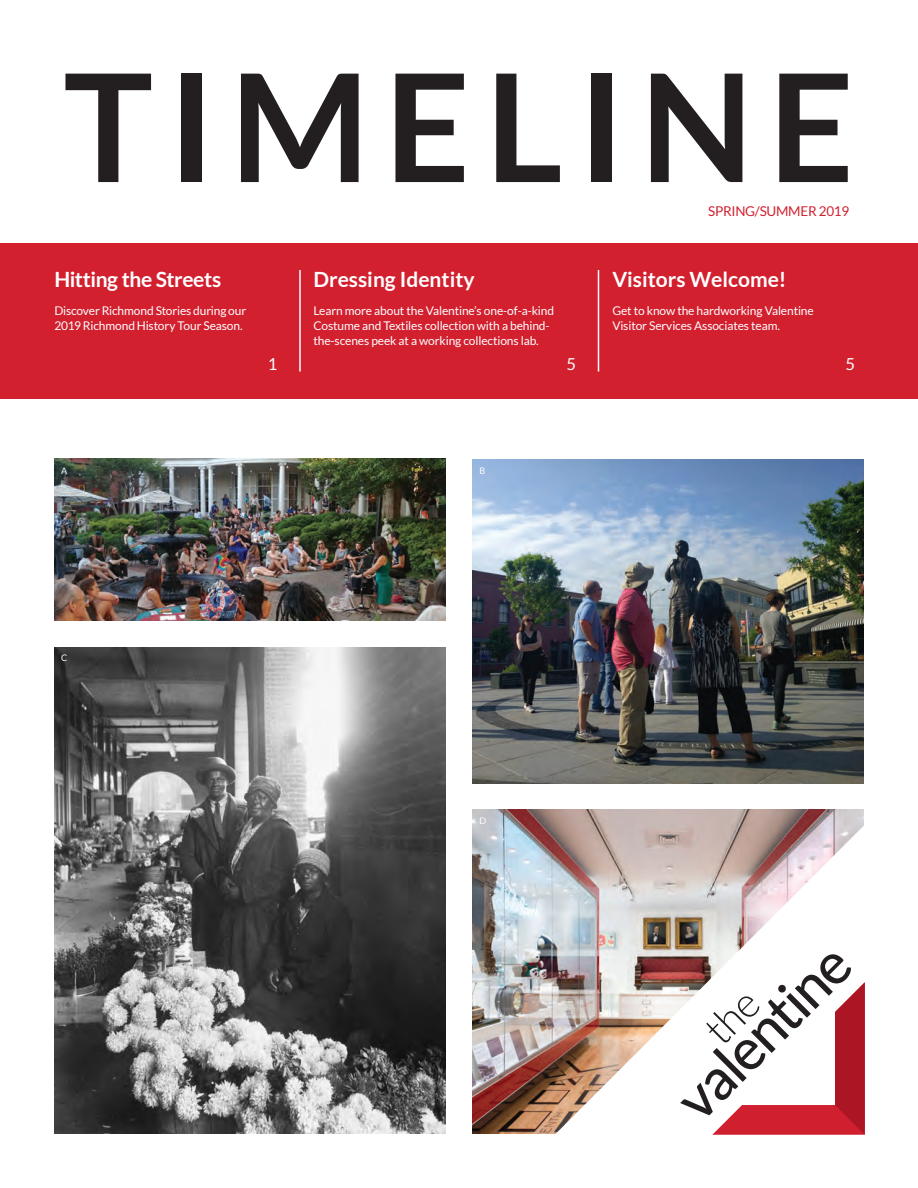
<style>
.page{position:relative;width:918px;height:1188px;background:#fff}
.page>*{position:absolute;margin:0;border:0;box-sizing:border-box;transform-origin:0 0}
.Title_60_72{font:700 150px "Lato";letter-spacing:.1em;color:#231f20}
.Title_14_16{font:700 21px "Lato";color:#fff}
.Title_14_16-2{font:700 21px "Lato";letter-spacing:-.025em;color:#fff}
.Intro_Copy_11_13{font:16.5px "Lato";color:#fff}
.Body_9_12{font:13.5px "Lato";letter-spacing:-.02em;color:#d2202f}
.Title_14_16-3{font:12px/15px "Lato";letter-spacing:-.01em;color:#fff}
.Photo_Tag{font:9px "Lato";color:#fff}
</style>
<div class="page">
<div style="left:0;top:243px;width:918px;height:156px;background:#d2202f"></div>
<hr style="left:299px;top:270px;width:2px;height:102px;background:#fff">
<hr style="left:598px;top:270px;width:1px;height:102px;background:#fff">
<img style="left:472px;top:459px;width:392px;height:324px">
<img style="left:472px;top:810px;width:392px;height:324px">
<img style="left:54px;top:459px;width:392px;height:162px">
<img style="left:54px;top:648px;width:392px;height:485px">
<img style="left:555px;top:825px;width:309px;height:309px">
<svg style="left:680px;top:954px;width:185px;height:181px"></svg>
<p class="Title_60_72" style="left:64px;top:42px;width:792px">TIMELINE</p>
<p class="Body_9_12" style="left:708px;top:204px;width:143px">SPRING/SUMMER 2019</p>
<p class="Title_14_16-2" style="left:54px;top:267px;width:168px">Hitting the Streets</p>
<p class="Title_14_16-3" style="left:54px;top:303px;width:193px">Discover Richmond Stories during our<br>2019 Richmond History Tour Season.</p>
<p class="Title_14_16" style="left:314px;top:267px;width:163px">Dressing Identity</p>
<p class="Title_14_16-3" style="left:314px;top:303px;width:242px">Learn more about the Valentine’s one-of-a-kind<br>Costume and Textiles collection with a behind&shy;the-scenes peek at a working collections lab.</p>
<p class="Title_14_16" style="left:612px;top:267px;width:176px">Visitors Welcome!</p>
<p class="Title_14_16-3" style="left:612px;top:303px;width:203px">Get to know the hardworking Valentine<br>Visitor Services Associates team.</p>
<p class="Intro_Copy_11_13" style="left:268px;top:355px;width:11px">1</p>
<p class="Intro_Copy_11_13" style="left:566px;top:355px;width:11px">5</p>
<p class="Intro_Copy_11_13" style="left:845px;top:355px;width:11px">5</p>
<p class="Photo_Tag" style="left:61px;top:466px;width:8px">A</p>
<p class="Photo_Tag" style="left:479px;top:466px;width:7px">B</p>
<p class="Photo_Tag" style="left:61px;top:653px;width:8px">C</p>
<p class="Photo_Tag" style="left:479px;top:816px;width:8px">D</p>
</div>
